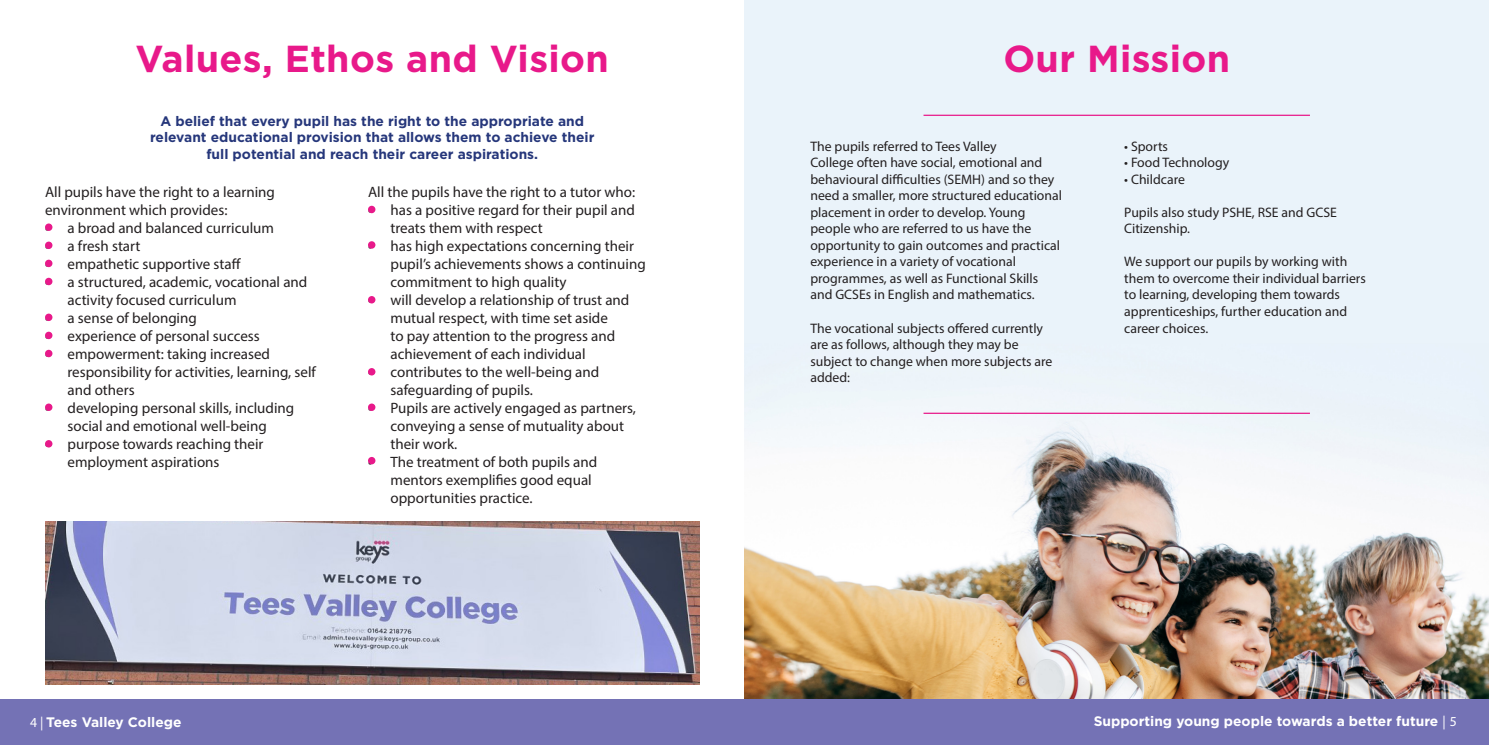
<style>
.page{position:relative;width:1489px;height:745px;background:#fff}
.page>*{position:absolute;margin:0;border:0;box-sizing:border-box;transform-origin:0 0}
.t1{font:700 37.5px "Gotham";letter-spacing:.01em;color:#e8198a}
.t2{font:15px/18px "Myriad Pro";color:#231f20}
.t3{font:13.75px/16.5px "Myriad Pro";color:#231f20}
.t4{font:700 13.75px/16.5px "Gotham";color:#26377b;text-align:center}
.t5{font:700 13.75px "Gotham";color:#fff}
.s1{font-family:"Myriad Pro";font-weight:400}
</style>
<div class="page">
<img style="left:744px;top:0;width:744px;height:699px">
<hr style="left:923px;top:412px;width:386px;height:1px;background:#e8198a">
<hr style="left:923px;top:115px;width:386px;height:1px;background:#e8198a">
<div style="left:0;top:699px;width:1488px;height:45px;background:#7472b5"></div>
<div style="left:45px;top:223px;width:7px;height:8px;background:#e8198a;border-radius:50%"></div>
<div style="left:45px;top:241px;width:7px;height:8px;background:#e8198a;border-radius:50%"></div>
<div style="left:45px;top:259px;width:7px;height:8px;background:#e8198a;border-radius:50%"></div>
<div style="left:45px;top:277px;width:7px;height:8px;background:#e8198a;border-radius:50%"></div>
<div style="left:45px;top:313px;width:7px;height:8px;background:#e8198a;border-radius:50%"></div>
<div style="left:45px;top:331px;width:7px;height:8px;background:#e8198a;border-radius:50%"></div>
<div style="left:45px;top:349px;width:7px;height:8px;background:#e8198a;border-radius:50%"></div>
<div style="left:45px;top:403px;width:7px;height:7px;background:#e8198a;border-radius:50%"></div>
<div style="left:45px;top:440px;width:7px;height:7px;background:#e8198a;border-radius:50%"></div>
<div style="left:368px;top:206px;width:7px;height:7px;background:#e8198a;border-radius:50%"></div>
<div style="left:368px;top:241px;width:7px;height:7px;background:#e8198a;border-radius:50%"></div>
<div style="left:368px;top:296px;width:7px;height:7px;background:#e8198a;border-radius:50%"></div>
<div style="left:368px;top:368px;width:7px;height:7px;background:#e8198a;border-radius:50%"></div>
<div style="left:368px;top:403px;width:7px;height:7px;background:#e8198a;border-radius:50%"></div>
<div style="left:368px;top:456px;width:7px;height:8px;background:#e8198a;border-radius:50%"></div>
<img style="left:45px;top:521px;width:654px;height:163px">
<p class="t1" style="left:136px;top:37px;width:475px">Values, Ethos and Vision</p>
<p class="t4" style="left:150px;top:112px;width:446px">A belief that every pupil has the right to the appropriate and relevant educational provision that allows them to achieve their full potential and reach their career aspirations.</p>
<p class="t2" style="left:45px;top:182px;width:231px">All pupils have the right to a learning environment which provides:</p>
<p class="t2" style="left:45px;top:218px;width:230px">• a broad and balanced curriculum</p>
<p class="t2" style="left:45px;top:236px;width:97px">• a fresh start</p>
<p class="t2" style="left:45px;top:254px;width:197px">• empathetic supportive staff</p>
<p class="t2" style="left:68px;top:272px;width:241px;text-indent:-22px">• a structured, academic, vocational and activity focused curriculum</p>
<p class="t2" style="left:45px;top:308px;width:153px">• a sense of belonging</p>
<p class="t2" style="left:45px;top:326px;width:216px">• experience of personal success</p>
<p class="t2" style="left:68px;top:344px;width:250px;text-indent:-22px">• empowerment: taking increased responsibility for activities, learning, self and others</p>
<p class="t2" style="left:45px;top:398px;width:251px;text-align:center">• developing personal skills, including social and emotional well-being</p>
<p class="t2" style="left:68px;top:434px;width:197px;text-indent:-22px">• purpose towards reaching their employment aspirations</p>
<p class="t2" style="left:368px;top:182px;width:269px">All the pupils have the right to a tutor who:</p>
<p class="t2" style="left:390px;top:200px;width:246px;text-indent:-22px">• has a positive regard for their pupil and treats them with respect</p>
<p class="t2" style="left:390px;top:236px;width:257px;text-indent:-22px">• has high expectations concerning their pupil’s achievements shows a continuing commitment to high quality</p>
<p class="t2" style="left:390px;top:290px;width:240px;text-indent:-22px">• will develop a relationship of trust and mutual respect, with time set aside<br>to pay attention to the progress and achievement of each individual</p>
<p class="t2" style="left:390px;top:362px;width:210px;text-indent:-22px">• contributes to the well-being and safeguarding of pupils.</p>
<p class="t2" style="left:390px;top:398px;width:247px;text-indent:-22px">• Pupils are actively engaged as partners, conveying a sense of mutuality about their work.</p>
<p class="t2" style="left:390px;top:452px;width:208px;text-indent:-22px">• The treatment of both pupils and mentors exemplifies good equal opportunities practice.</p>
<p class="t1" style="left:1003px;top:37px;width:228px">Our Mission</p>
<p class="t3" style="left:810px;top:138px;width:253px">The pupils referred to Tees Valley<br>College often have social, emotional and behavioural difficulties (SEMH) and so they need a smaller, more structured educational placement in order to develop. Young people who are referred to us have the opportunity to gain outcomes and practical experience in a variety of vocational programmes, as well as Functional Skills and GCSEs in English and mathematics.</p>
<p class="t3" style="left:810px;top:319px;width:243px">The vocational subjects offered currently are as follows, although they may be subject to change when more subjects are added:</p>
<p class="t3" style="left:1124px;top:138px;width:45px">• Sports</p>
<p class="t3" style="left:1124px;top:154px;width:106px">• Food Technology</p>
<p class="t3" style="left:1124px;top:171px;width:62px">• Childcare</p>
<p class="t3" style="left:1124px;top:204px;width:214px">Pupils also study PSHE, RSE and GCSE<br>Citizenship.</p>
<p class="t3" style="left:1124px;top:253px;width:243px">We support our pupils by working with them to overcome their individual barriers to learning, developing them towards apprenticeships, further education and career choices.</p>
<p class="t5" style="left:30px;top:713px;width:153px"><span class="s1">4 |</span> Tees Valley College</p>
<p class="t5" style="left:1093px;top:713px;width:365px">Supporting young people towards a better future <span class="s1">| 5</span></p>
</div>
